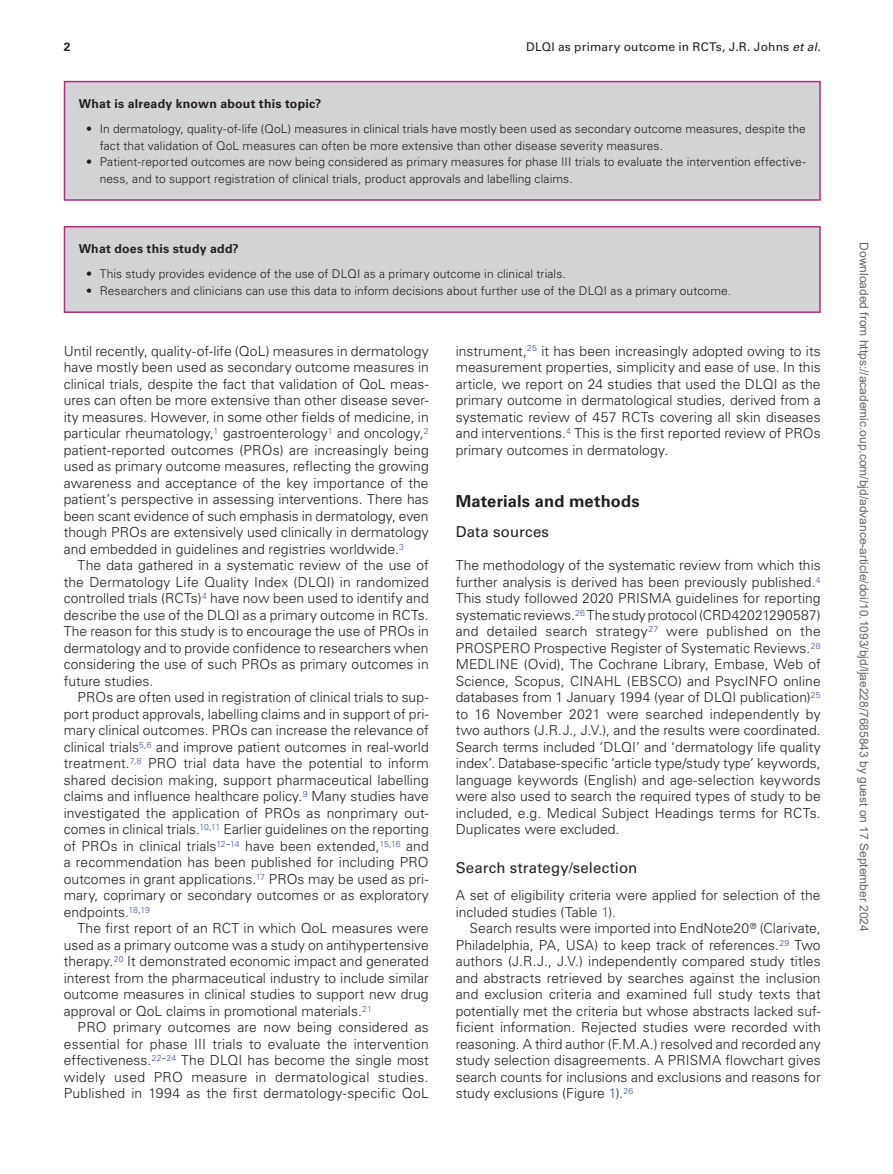
<style>
.page{position:relative;width:893px;height:1174px;background:#fff}
.page>*{position:absolute;margin:0;border:0;box-sizing:border-box;transform-origin:0 0}
._1{font:700 16.5px "Univers LT Std";letter-spacing:.01em;color:#231f20}
._2{font:15px "Univers LT Std";letter-spacing:.01em;color:#231f20}
._2after1{font:15px "Univers LT Std";letter-spacing:.015em;color:#231f20}
.T{font:300 13.8px/16.5px "Univers LT Std";letter-spacing:.005em;color:#231f20;text-align:justify}
.T1{font:300 13.8px/16.5px "Univers LT Std";letter-spacing:.005em;color:#231f20;text-align:justify}
.BCT{font:700 12.3px "Univers LT Std";letter-spacing:.02em;color:#231f20}
.BLB{font:300 12px/16.5px "Univers LT Std";letter-spacing:.01em;color:#231f20}
.t1{font:12px "Arial";color:#666}
.t2{font:12px "Univers LT Std";letter-spacing:.015em;color:#231f20}
.t3{font:700 12px "Univers LT Std";color:#231f20}
.s1{font-style:italic}
.s2{color:#3953a4}
</style>
<div class="page">
<div style="left:65px;top:82px;width:755px;height:118px;background:#d1d3d4"></div>
<div style="left:64px;top:81px;width:757px;height:120px;border:2px solid #b12f82"></div>
<div style="left:64px;top:227px;width:756px;height:85px;background:#d1d3d4"></div>
<div style="left:64px;top:226px;width:757px;height:87px;border:2px solid #b12f82"></div>
<p class="t3" style="left:64px;top:40px;width:8px">2</p>
<p class="t2" style="left:526px;top:40px;width:296px">DLQI as primary outcome in RCTs, J.R. Johns <span class="s1">et al</span>.</p>
<h2 class="BCT" style="left:79px;top:96px;width:244px">What is already known about this topic?</h2>
<p class="BLB" style="left:100px;top:121px;width:707px;text-indent:-14px">• In dermatology, quality-of-life (QoL) measures in clinical trials have mostly been used as secondary outcome measures, despite the fact that validation of QoL measures can often be more extensive than other disease severity measures.</p>
<p class="BLB" style="left:100px;top:154px;width:707px;text-indent:-14px">• Patient-reported outcomes are now being considered as primary measures for phase III trials to evaluate the intervention effective&shy;ness, and to support registration of clinical trials, product approvals and labelling claims.</p>
<h2 class="BCT" style="left:79px;top:241px;width:162px">What does this study add?</h2>
<p class="BLB" style="left:86px;top:266px;width:481px">• This study provides evidence of the use of DLQI as a primary outcome in clinical trials.</p>
<p class="BLB" style="left:86px;top:282px;width:646px">• Researchers and clinicians can use this data to inform decisions about further use of the DLQI as a primary outcome.</p>
<p class="T1" style="left:64px;top:342px;width:366px">Until recently, quality-of-life (QoL) measures in dermatology have mostly been used as secondary outcome measures in clinical trials, despite the fact that validation of QoL meas&shy;ures can often be more extensive than other disease sever&shy;ity measures. However, in some other fields of medicine, in particular rheumatology,<sup>1</sup> gastroenterology<sup>1</sup> and oncology,<sup>2 </sup>patient-reported outcomes (PROs) are increasingly being used as primary outcome measures, reflecting the growing awareness and acceptance of the key importance of the patient’s perspective in assessing interventions. There has been scant evidence of such emphasis in dermatology, even though PROs are extensively used clinically in dermatology and embedded in guidelines and registries worldwide.<sup>3</sup></p>
<p class="T" style="left:64px;top:557px;width:366px;text-indent:14px">The data gathered in a systematic review of the use of the Dermatology Life Quality Index (DLQI) in randomized controlled trials (RCTs)<sup>4</sup> have now been used to identify and describe the use of the DLQI as a primary outcome in RCTs.<br>The reason for this study is to encourage the use of PROs in dermatology and to provide confidence to researchers when considering the use of such PROs as primary outcomes in future studies.</p>
<p class="T" style="left:64px;top:689px;width:366px;text-indent:14px">PROs are often used in registration of clinical trials to sup&shy;port product approvals, labelling claims and in support of pri&shy;mary clinical outcomes. PROs can increase the relevance of clinical trials<sup>5</sup><sup>,</sup><sup>6</sup> and improve patient outcomes in real-world treatment.<sup>7</sup><sup>,</sup><sup>8</sup> PRO trial data have the potential to inform shared decision making, support pharmaceutical labelling claims and influence healthcare policy.<sup>9</sup> Many studies have investigated the application of PROs as nonprimary out&shy;comes in clinical trials.<sup>10</sup><sup>,</sup><sup>11</sup> Earlier guidelines on the reporting of PROs in clinical trials<sup>12</sup><sup>–</sup><sup>14</sup> have been extended,<sup>15</sup><sup>,</sup><sup>16</sup> and a recommendation has been published for including PRO outcomes in grant applications.<sup>17</sup> PROs may be used as pri&shy;mary, coprimary or secondary outcomes or as exploratory endpoints.<sup>18</sup><sup>,</sup><sup>19</sup></p>
<p class="T" style="left:64px;top:920px;width:366px;text-indent:14px">The first report of an RCT in which QoL measures were used as a primary outcome was a study on antihypertensive therapy.<sup>20</sup> It demonstrated economic impact and generated interest from the pharmaceutical industry to include similar outcome measures in clinical studies to support new drug approval or QoL claims in promotional materials.<sup>21</sup></p>
<p class="T" style="left:64px;top:1019px;width:366px;text-indent:14px">PRO primary outcomes are now being considered as essential for phase III trials to evaluate the intervention effectiveness.<sup>22</sup><sup>–</sup><sup>24</sup> The DLQI has become the single most widely used PRO measure in dermatological studies.<br>Published in 1994 as the first dermatology-specific QoL</p>
<p class="T" style="left:456px;top:342px;width:366px">instrument,<sup>25</sup> it has been increasingly adopted owing to its measurement properties, simplicity and ease of use. In this article, we report on 24 studies that used the DLQI as the primary outcome in dermatological studies, derived from a systematic review of 457 RCTs covering all skin diseases and interventions.<sup>4</sup> This is the first reported review of PROs primary outcomes in dermatology.</p>
<h2 class="_1" style="left:456px;top:492px;width:185px">Materials and methods</h2>
<h3 class="_2after1" style="left:456px;top:523px;width:95px">Data sources</h3>
<p class="T1" style="left:456px;top:557px;width:366px">The methodology of the systematic review from which this further analysis is derived has been previously published.<sup>4<br></sup>This study followed 2020 PRISMA guidelines for reporting systematic reviews.<sup>26</sup> The study protocol (CRD42021290587) and detailed search strategy<sup>27</sup> were published on the PROSPERO Prospective Register of Systematic Reviews.<sup>28<br></sup>MEDLINE (Ovid), The Cochrane Library, Embase, Web of Science, Scopus, CINAHL (EBSCO) and PsycINFO online databases from 1 January 1994 (year of DLQI publication)<sup>25 </sup>to 16 November 2021 were searched independently by two authors (J.R.J., J.V.), and the results were coordinated.<br>Search terms included ‘DLQI’ and ‘dermatology life quality index’. Database-specific ‘article type/study type’ keywords, language keywords (English) and age-selection keywords were also used to search the required types of study to be included, e.g. Medical Subject Headings terms for RCTs.<br>Duplicates were excluded.</p>
<h3 class="_2" style="left:456px;top:859px;width:183px">Search strategy/selection</h3>
<p class="T1" style="left:456px;top:887px;width:366px">A set of eligibility criteria were applied for selection of the included studies (Table <span class="s2">1</span>).</p>
<p class="T" style="left:456px;top:920px;width:366px;text-indent:14px">Search results were imported into EndNote20<sup>®</sup> (Clarivate, Philadelphia, PA, USA) to keep track of references.<sup>29</sup> Two authors (J.R.J., J.V.) independently compared study titles and abstracts retrieved by searches against the inclusion and exclusion criteria and examined full study texts that potentially met the criteria but whose abstracts lacked suf&shy;ficient information. Rejected studies were recorded with reasoning. A third author (F.M.A.) resolved and recorded any study selection disagreements. A PRISMA flowchart gives search counts for inclusions and exclusions and reasons for study exclusions (Figure <span class="s2">1</span>).<sup>26</sup></p>
<p class="t1" style="left:868px;top:242px;width:691px;rotate:90deg">Downloaded from https://academic.oup.com/bjd/advance-article/doi/10.1093/bjd/ljae228/7685843 by guest on 17 September 2024</p>
</div>
